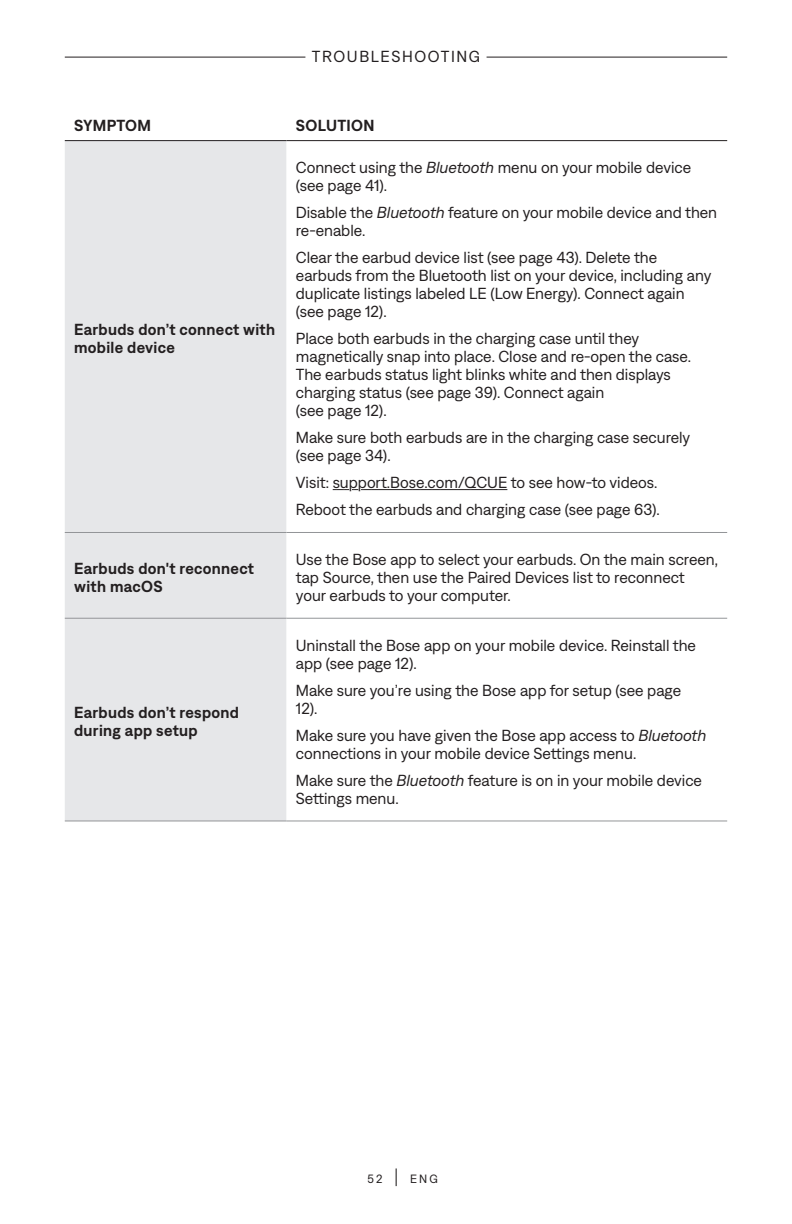
<style>
.page{position:relative;width:792px;height:1224px;background:#fff}
.page>*{position:absolute;margin:0;border:0;box-sizing:border-box;transform-origin:0 0}
.Text_Table{font:16px/18px "Bose Text";color:#231f20}
.Text_Table_Bold{font:600 16px/18px "Bose Text";letter-spacing:.02em;color:#231f20}
.Text_Table_Head_1{font:600 16px "Bose Text";letter-spacing:.02em;color:#231f20}
.t1{font:12px "Bose Text";color:#231f20}
.s1{font-style:italic}
.s2{color:#fff}
.s3{font-size:22px}
</style>
<div class="page">
<hr style="left:65px;top:57px;width:662px;height:1px;background:#231f20">
<div style="left:305px;top:40px;width:182px;height:30px;background:#fff"></div>
<div style="left:65px;top:141px;width:222px;height:680px;background:#e6e7e9"></div>
<svg style="left:287px;top:141px;width:440px;height:680px"></svg>
<hr style="left:65px;top:140px;width:222px;height:1px;background:#231f20">
<hr style="left:287px;top:140px;width:440px;height:1px;background:#231f20">
<hr style="left:65px;top:532px;width:222px;height:1px;background:#939598">
<hr style="left:65px;top:618px;width:222px;height:1px;background:#939598">
<hr style="left:65px;top:821px;width:222px;height:1px;background:#939598">
<hr style="left:287px;top:532px;width:440px;height:1px;background:#939598">
<hr style="left:287px;top:618px;width:440px;height:1px;background:#939598">
<hr style="left:287px;top:821px;width:440px;height:1px;background:#939598">
<hr style="left:333px;top:489px;width:174px;height:1px;background:#231f20">
<p class="Text_Table" style="left:312px;top:46px;width:23px">Troubleshooting</p>
<p class="Text_Table_Head_1" style="left:74px;top:114px;width:78px">SYMPTOM</p>
<p class="Text_Table_Head_1" style="left:296px;top:114px;width:80px">SOLUTION</p>
<p class="Text_Table_Bold" style="left:74px;top:319px;width:202px">Earbuds don’t connect with mobile device</p>
<p class="Text_Table" style="left:296px;top:158px;width:397px">Connect using the <span class="s1">Bluetooth</span> menu on your mobile device (see page 41).</p>
<p class="Text_Table" style="left:296px;top:203px;width:423px">Disable the <span class="s1">Bluetooth</span> feature on your mobile device and then re-enable.</p>
<p class="Text_Table" style="left:296px;top:248px;width:417px">Clear the earbud device list (see page 43). Delete the earbuds from the Bluetooth list on your device, including any duplicate listings labeled LE (Low Energy). Connect again (see page 12).</p>
<p class="Text_Table" style="left:296px;top:329px;width:397px">Place both earbuds in the charging case until they magnetically snap into place. Close and re-open the case.<br>The earbuds status light blinks white and then displays charging status (see page 39). Connect again<br>(see page 12).</p>
<p class="Text_Table" style="left:296px;top:428px;width:396px">Make sure both earbuds are in the charging case securely (see page 34).</p>
<p class="Text_Table" style="left:296px;top:473px;width:363px">Visit: <span class="s2">support.Bose.com/QCUE</span> to see how-to videos.</p>
<p class="Text_Table" style="left:296px;top:500px;width:365px">Reboot the earbuds and charging case (see page 63).</p>
<p class="Text_Table_Bold" style="left:74px;top:558px;width:181px">Earbuds don't reconnect with macOS</p>
<p class="Text_Table" style="left:296px;top:549px;width:423px">Use the Bose app to select your earbuds. On the main screen, tap Source, then use the Paired Devices list to reconnect your earbuds to your computer.</p>
<p class="Text_Table_Bold" style="left:74px;top:702px;width:166px">Earbuds don’t respond during app setup</p>
<p class="Text_Table" style="left:296px;top:635px;width:402px">Uninstall the Bose app on your mobile device. Reinstall the app (see page 12).</p>
<p class="Text_Table" style="left:296px;top:680px;width:387px">Make sure you’re using the Bose app for setup (see page<br>12).</p>
<p class="Text_Table" style="left:296px;top:725px;width:412px">Make sure you have given the Bose app access to <span class="s1">Bluetooth </span>connections in your mobile device Settings menu.</p>
<p class="Text_Table" style="left:296px;top:770px;width:408px">Make sure the <span class="s1">Bluetooth</span> feature is on in your mobile device<br>Settings menu.</p>
<p class="t1" style="left:368px;top:1170px;width:72px">52 <span class="s3">|</span> ENG</p>
</div>
